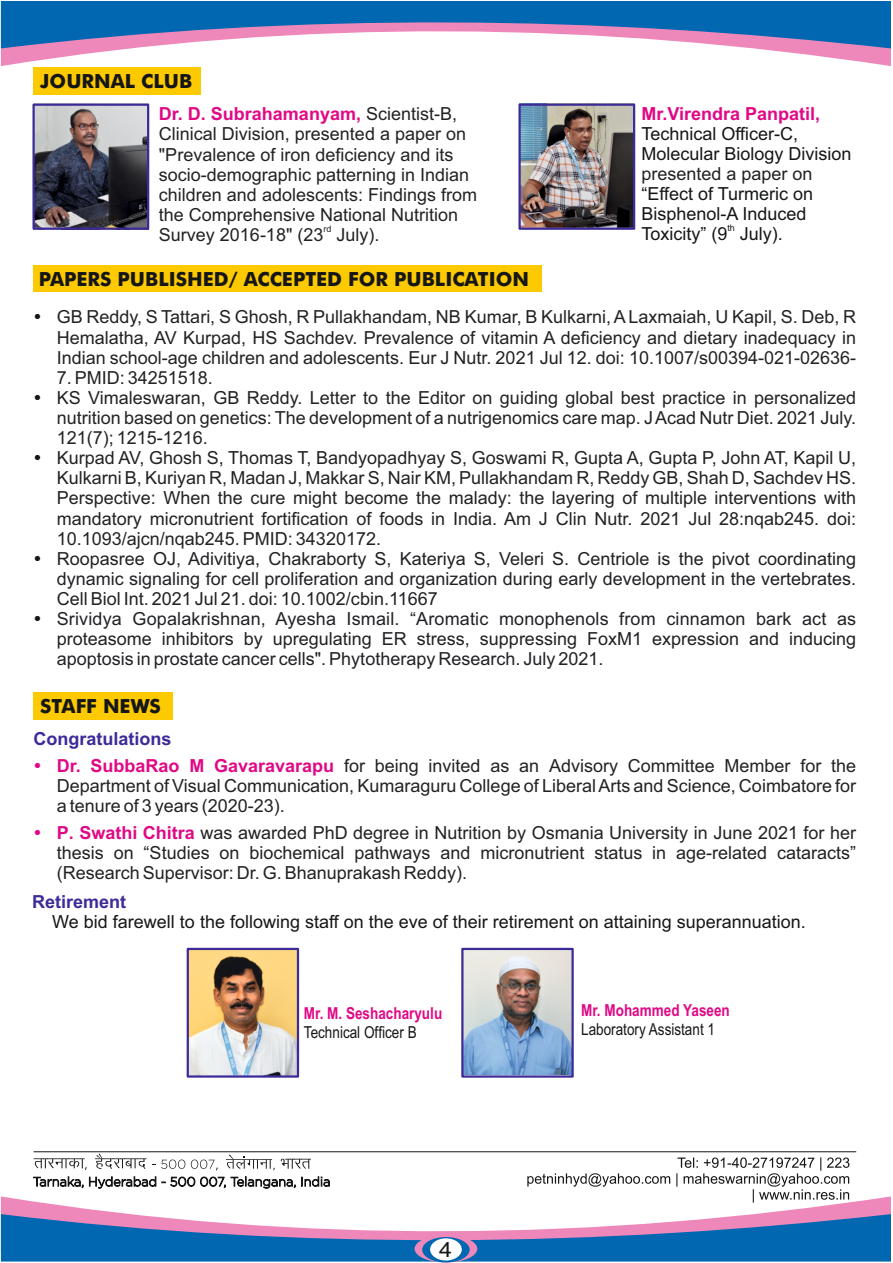
<style>
.page{position:relative;width:893px;height:1263px;background:#fff}
.page>*{position:absolute;margin:0;border:0;box-sizing:border-box;transform-origin:0 0}
.t1{font:21px "Arial";color:#151616;scale:1.12 1}
.t2{font:700 19.5px "Futura BT";color:#151616}
.t3{font:18px/20.1px "Arial";color:#222}
.t4{font:18px/20.1px "Arial";color:#202124}
.t5{font:18px/20.1px "Arial";color:#151616}
.t6{font:700 18px "Arial";color:#e10886}
.t7{font:700 18px "Arial";color:#3c2b99}
.t8{font:16.5px "Arial Narrow";color:#151616}
.t9{font:700 16.5px "Arial Narrow";color:#e10886}
.t10{font:9px "Arial";color:#222}
.t11{font:9px "Arial";color:#151616}
.s1{font-weight:700;color:#e10886}
.s2{font-weight:700;color:#3c2b99}
</style>
<div class="page">
<svg style="left:1px;top:48px;width:890px;height:18px"></svg>
<svg style="left:1px;top:1196px;width:890px;height:18px"></svg>
<svg style="left:1px;top:1px;width:890px;height:47px"></svg>
<svg style="left:1px;top:1214px;width:890px;height:47px"></svg>
<div style="left:415px;top:1235px;width:62px;height:27px;background:#ee87ba;border-radius:50%"></div>
<svg style="left:422px;top:1237px;width:48px;height:25px"></svg>
<div style="left:430px;top:1238px;width:32px;height:22px;background:#fff;border-radius:50%"></div>
<div style="left:34px;top:692px;width:139px;height:28px;background:#fdc900"></div>
<hr style="left:34px;top:1151px;width:822px;height:1px;background:#151616">
<svg style="left:33px;top:1176px;width:297px;height:13px"></svg>
<svg style="left:34px;top:1158px;width:53px;height:12px"></svg>
<svg style="left:95px;top:1153px;width:90px;height:16px"></svg>
<svg style="left:191px;top:1159px;width:27px;height:11px"></svg>
<svg style="left:281px;top:1159px;width:30px;height:10px"></svg>
<svg style="left:226px;top:1154px;width:49px;height:16px"></svg>
<svg style="left:527px;top:1157px;width:322px;height:45px"></svg>
<div style="left:34px;top:266px;width:508px;height:26px;background:#fdc900"></div>
<img style="left:464px;top:951px;width:107px;height:124px">
<img style="left:190px;top:951px;width:106px;height:124px">
<div style="left:187px;top:948px;width:112px;height:130px;border:2px solid #3c2b99"></div>
<div style="left:461px;top:948px;width:113px;height:130px;border:2px solid #3c2b99"></div>
<div style="left:34px;top:68px;width:167px;height:27px;background:#fdc900"></div>
<img style="left:520px;top:103px;width:114px;height:124px">
<img style="left:35px;top:107px;width:111px;height:120px">
<div style="left:32px;top:104px;width:117px;height:126px;border:2px solid #3c2b99"></div>
<div style="left:518px;top:104px;width:117px;height:126px;border:2px solid #3c2b99"></div>
<p class="t2" style="left:40px;top:73px;width:153px">JOURNAL CLUB</p>
<p class="t3" style="left:159px;top:106px;width:320px"><span class="s1">Dr. D. Subrahamanyam,</span> Scientist-B, Clinical Division, presented a paper on "Prevalence of iron deficiency and its socio-demographic patterning in Indian children and adolescents: Findings from the Comprehensive National Nutrition</p>
<p class="t10" style="left:323px;top:225px;width:10px">rd</p>
<p class="t3" style="left:159px;top:226px;width:222px">Survey 2016-18" (23 July).</p>
<p class="t6" style="left:641px;top:107px;width:180px">Mr.Virendra Panpatil,</p>
<p class="t5" style="left:641px;top:125px;width:212px">Technical Officer-C,<br>Molecular Biology Division</p>
<p class="t3" style="left:641px;top:165px;width:173px">presented a paper on</p>
<p class="t5" style="left:641px;top:185px;width:173px">“Effect of Turmeric on<br>Bisphenol-A Induced</p>
<p class="t11" style="left:727px;top:225px;width:9px">th</p>
<p class="t5" style="left:641px;top:226px;width:143px">Toxicity” (9 July).</p>
<p class="t2" style="left:39px;top:271px;width:492px">PAPERS PUBLISHED/ ACCEPTED FOR PUBLICATION</p>
<p class="t3" style="left:57px;top:309px;width:801px;text-align:justify">GB Reddy, S Tattari, S Ghosh, R Pullakhandam, NB Kumar, B Kulkarni, ALaxmaiah, U Kapil, S. Deb, R Hemalatha, AV Kurpad, HS Sachdev. Prevalence of vitamin A deficiency and dietary inadequacy in Indian school-age children and adolescents. Eur J Nutr. 2021 Jul 12. doi: 10.1007/s00394-021-02636-</p>
<p class="t3" style="left:57px;top:369px;width:801px">7. PMID: 34251518.<br>KS Vimaleswaran, GB Reddy. Letter to the Editor on guiding global best practice in personalized nutrition based on genetics: The development of a nutrigenomics care map. J Acad Nutr Diet. 2021 July.<br>121(7); 1215-1216.<br>Kurpad AV, Ghosh S, Thomas T, Bandyopadhyay S, Goswami R, Gupta A, Gupta P, John AT, Kapil U, Kulkarni B, Kuriyan R, Madan J, Makkar S, Nair KM, Pullakhandam R, Reddy GB, Shah D, Sachdev HS.<br>Perspective: When the cure might become the malady: the layering of multiple interventions with mandatory micronutrient fortification of foods in India. Am J Clin Nutr. 2021 Jul 28:nqab245. doi:<br>10.1093/ajcn/nqab245. PMID: 34320172.</p>
<p class="t4" style="left:57px;top:550px;width:801px">Roopasree OJ, Adivitiya, Chakraborty S, Kateriya S, Veleri S. Centriole is the pivot coordinating dynamic signaling for cell proliferation and organization during early development in the vertebrates.<br>Cell Biol Int. 2021 Jul 21. doi: 10.1002/cbin.11667<br>Srividya Gopalakrishnan, Ayesha Ismail. “Aromatic monophenols from cinnamon bark act as proteasome inhibitors by upregulating ER stress, suppressing FoxM1 expression and inducing apoptosis in prostate cancer cells". Phytotherapy Research. July 2021.</p>
<p class="t2" style="left:40px;top:698px;width:122px">STAFF NEWS</p>
<p class="t3" style="left:57px;top:726px;width:801px;line-height:27px;text-indent:-23px"><span class="s2">Congratulations<br></span><span class="s1">Dr. SubbaRao M Gavaravarapu</span> for being invited as an Advisory Committee Member for the</p>
<p class="t3" style="left:57px;top:777px;width:801px">Department of Visual Communication, Kumaraguru College of Liberal Arts and Science, Coimbatore for a tenure of 3 years (2020-23).</p>
<p class="t3" style="left:57px;top:824px;width:801px;text-align:justify"><span class="s1">P. Swathi Chitra</span> was awarded PhD degree in Nutrition by Osmania University in June 2021 for her thesis on “Studies on biochemical pathways and micronutrient status in age-related cataracts” (Research Supervisor: Dr. G. Bhanuprakash Reddy).</p>
<p class="t7" style="left:32px;top:895px;width:96px">Retirement</p>
<p class="t5" style="left:52px;top:914px;width:755px">We bid farewell to the following staff on the eve of their retirement on attaining superannuation.</p>
<p class="t9" style="left:304px;top:1007px;width:140px">Mr. M. Seshacharyulu</p>
<p class="t8" style="left:304px;top:1026px;width:114px">Technical Officer B</p>
<p class="t1" style="left:439px;top:1242px;width:13px">4</p>
<p class="t9" style="left:581px;top:1004px;width:150px">Mr. Mohammed Yaseen</p>
<p class="t8" style="left:581px;top:1023px;width:135px">Laboratory Assistant 1</p>
</div>
